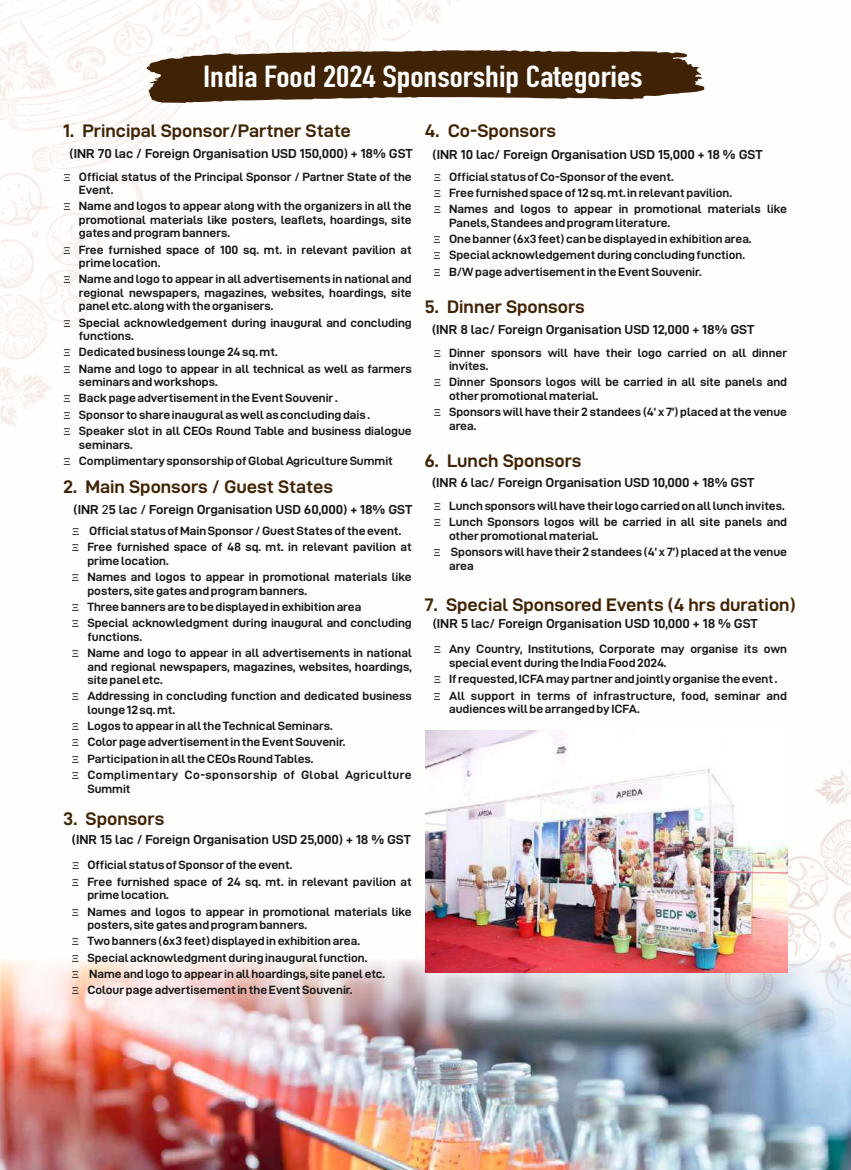
<style>
.page{position:relative;width:851px;height:1170px;background:#fff}
.page>*{position:absolute;margin:0;border:0;box-sizing:border-box;transform-origin:0 0}
.t1{font:700 30px "DIN Condensed";color:#fff;scale:1.18 1}
.t2{font:18.15px "D DIN Exp Bold";color:#402305}
.t3{font:13.05px "D DIN Exp Bold";color:#151616}
.t4{font:12px/16.4px "D DIN Exp Bold";color:#151616}
.s1{font-family:"D DIN Exp"}
</style>
<div class="page">
<img style="left:787px;top:769px;width:63px;height:172px">
<img style="left:0;top:0;width:705px;height:427px">
<img style="left:0;top:941px;width:850px;height:228px">
<svg style="left:147px;top:50px;width:557px;height:53px;background:#5d452b"></svg>
<img style="left:425px;top:730px;width:362px;height:242px">
<svg style="left:64px;top:174px;width:6px;height:6px"></svg>
<svg style="left:64px;top:203px;width:6px;height:7px"></svg>
<svg style="left:64px;top:247px;width:6px;height:6px"></svg>
<svg style="left:64px;top:276px;width:6px;height:7px"></svg>
<svg style="left:64px;top:319px;width:6px;height:7px"></svg>
<svg style="left:64px;top:349px;width:6px;height:7px"></svg>
<svg style="left:64px;top:366px;width:6px;height:6px"></svg>
<svg style="left:64px;top:395px;width:6px;height:7px"></svg>
<svg style="left:64px;top:412px;width:6px;height:6px"></svg>
<svg style="left:73px;top:941px;width:6px;height:4px"></svg>
<svg style="left:73px;top:954px;width:6px;height:7px"></svg>
<svg style="left:73px;top:971px;width:6px;height:6px"></svg>
<svg style="left:73px;top:987px;width:6px;height:7px"></svg>
<svg style="left:434px;top:174px;width:6px;height:6px"></svg>
<svg style="left:434px;top:190px;width:6px;height:7px"></svg>
<svg style="left:434px;top:206px;width:6px;height:7px"></svg>
<svg style="left:434px;top:236px;width:6px;height:7px"></svg>
<svg style="left:434px;top:252px;width:6px;height:7px"></svg>
<svg style="left:434px;top:269px;width:6px;height:7px"></svg>
<svg style="left:434px;top:350px;width:6px;height:7px"></svg>
<svg style="left:434px;top:379px;width:6px;height:7px"></svg>
<svg style="left:434px;top:409px;width:6px;height:7px"></svg>
<h1 class="t1" style="left:203px;top:66px;width:374px">India Food 2024 Sponsorship Categories</h1>
<h2 class="t2" style="left:63px;top:122px;width:289px">1. Principal Sponsor/Partner State</h2>
<p class="t3" style="left:70px;top:147px;width:345px">(INR 70 lac / Foreign Organisation USD 150,000) + 18% GST</p>
<p class="t4" style="left:79px;top:170px;width:334px;line-height:13.5px">Official status of the Principal Sponsor / Partner State of the<br>Event.</p>
<p class="t4" style="left:79px;top:200px;width:334px;line-height:13.5px;text-align:justify">Name and logos to appear along with the organizers in all the promotional materials like posters, leaflets, hoardings, site gates and program banners.</p>
<p class="t4" style="left:79px;top:243px;width:334px;line-height:13.5px">Free furnished space of 100 sq. mt. in relevant pavilion at prime location.</p>
<p class="t4" style="left:79px;top:272px;width:334px;line-height:13.5px;text-align:justify">Name and logo to appear in all advertisements in national and regional newspapers, magazines, websites, hoardings, site panel etc. along with the organisers.</p>
<p class="t4" style="left:79px;top:316px;width:334px;line-height:13.5px">Special acknowledgement during inaugural and concluding functions.</p>
<p class="t4" style="left:79px;top:344px;width:334px">Dedicated business lounge 24 sq. mt.<br>Name and logo to appear in all technical as well as farmers</p>
<p class="t4" style="left:79px;top:374px;width:334px">seminars and workshops.<br>Back page advertisement in the Event Souvenir .<br>Sponsor to share inaugural as well as concluding dais .<br>Speaker slot in all CEOs Round Table and business dialogue</p>
<p class="t4" style="left:79px;top:436px;width:315px">seminars.<br>Complimentary sponsorship of Global Agriculture Summit</p>
<h2 class="t2" style="left:63px;top:478px;width:271px">2. Main Sponsors / Guest States</h2>
<p class="t3" style="left:74px;top:503px;width:340px">(INR <span class="s1">2</span>5 lac / Foreign Organisation USD 60,000) + 18% GST</p>
<p class="t4" style="left:87px;top:523px;width:326px">Official status of Main Sponsor / Guest States of the event.<br>Free furnished space of 48 sq. mt. in relevant pavilion at</p>
<p class="t4" style="left:87px;top:552px;width:326px">prime location.<br>Names and logos to appear in promotional materials like</p>
<p class="t4" style="left:87px;top:582px;width:326px">posters, site gates and program banners.<br>Three banners are to be displayed in exhibition area<br>Special acknowledgment during inaugural and concluding</p>
<p class="t4" style="left:87px;top:628px;width:326px">functions.<br>Name and logo to appear in all advertisements in national</p>
<p class="t4" style="left:87px;top:660px;width:326px;line-height:13.4px">and regional newspapers, magazines, websites, hoardings, site panel etc.</p>
<p class="t4" style="left:87px;top:689px;width:326px;line-height:13.5px">Addressing in concluding function and dedicated business lounge 12 sq. mt.</p>
<p class="t4" style="left:87px;top:717px;width:326px">Logos to appear in all the Technical Seminars.<br>Color page advertisement in the Event Souvenir.<br>Participation in all the CEOs Round Tables.<br>Complimentary Co-sponsorship of Global Agriculture</p>
<p class="t4" style="left:87px;top:780px;width:45px">Summit</p>
<h2 class="t2" style="left:63px;top:809px;width:102px">3. Sponsors</h2>
<p class="t3" style="left:72px;top:833px;width:340px">(INR 15 lac / Foreign Organisation USD 25,000) + 18 % GST</p>
<p class="t4" style="left:87px;top:857px;width:326px">Official status of Sponsor of the event.<br>Free furnished space of 24 sq. mt. in relevant pavilion at</p>
<p class="t4" style="left:87px;top:887px;width:326px">prime location.<br>Names and logos to appear in promotional materials like</p>
<p class="t4" style="left:87px;top:916px;width:299px">posters, site gates and program banners.<br>Two banners (6x3 feet) displayed in exhibition area.<br>Special acknowledgment during inaugural function.<br>Name and logo to appear in all hoardings, site panel etc.<br>Colour page advertisement in the Event Souvenir.</p>
<h2 class="t2" style="left:425px;top:122px;width:133px">4. Co-Sponsors</h2>
<p class="t3" style="left:432px;top:148px;width:331px">(INR 10 lac/ Foreign Organisation USD 15,000 + 18 % GST</p>
<p class="t4" style="left:449px;top:168px;width:339px">Official status of Co-Sponsor of the event.<br>Free furnished space of 12 sq. mt. in relevant pavilion.<br>Names and logos to appear in promotional materials like</p>
<p class="t4" style="left:449px;top:214px;width:304px">Panels, Standees and program literature.<br>One banner (6x3 feet) can be displayed in exhibition area.<br>Special acknowledgement during concluding function.<br>B/W page advertisement in the Event Souvenir.</p>
<h2 class="t2" style="left:425px;top:298px;width:161px">5. Dinner Sponsors</h2>
<p class="t3" style="left:432px;top:323px;width:324px">(INR 8 lac/ Foreign Organisation USD 12,000 + 18% GST</p>
<p class="t4" style="left:449px;top:346px;width:339px;line-height:13.5px">Dinner sponsors will have their logo carried on all dinner invites.</p>
<p class="t4" style="left:449px;top:376px;width:339px;line-height:13.5px">Dinner Sponsors logos will be carried in all site panels and other promotional material.</p>
<p class="t4" style="left:449px;top:405px;width:339px;line-height:13.5px">Sponsors will have their 2 standees (4’ x 7’) placed at the venue area.</p>
<h2 class="t2" style="left:424px;top:451px;width:158px">6. Lunch Sponsors</h2>
<p class="t3" style="left:432px;top:476px;width:324px">(INR 6 lac/ Foreign Organisation USD 10,000 + 18% GST</p>
<p class="t4" style="left:449px;top:498px;width:339px">Lunch sponsors will have their logo carried on all lunch invites.<br>Lunch Sponsors logos will be carried in all site panels and</p>
<p class="t4" style="left:449px;top:527px;width:339px">other promotional material.<br>Sponsors will have their 2 standees (4’ x 7’) placed at the venue</p>
<p class="t4" style="left:449px;top:557px;width:26px">area</p>
<h2 class="t2" style="left:424px;top:595px;width:372px">7. Special Sponsored Events (4 hrs duration)</h2>
<p class="t3" style="left:432px;top:617px;width:326px">(INR 5 lac/ Foreign Organisation USD 10,000 + 18 % GST</p>
<p class="t4" style="left:449px;top:642px;width:339px;line-height:13.5px">Any Country, Institutions, Corporate may organise its own special event during the India Food 2024.</p>
<p class="t4" style="left:449px;top:671px;width:339px">If requested, ICFA may partner and jointly organise the event .<br>All support in terms of infrastructure, food, seminar and</p>
<p class="t4" style="left:449px;top:700px;width:192px">audiences will be arranged by ICFA.</p>
</div>
